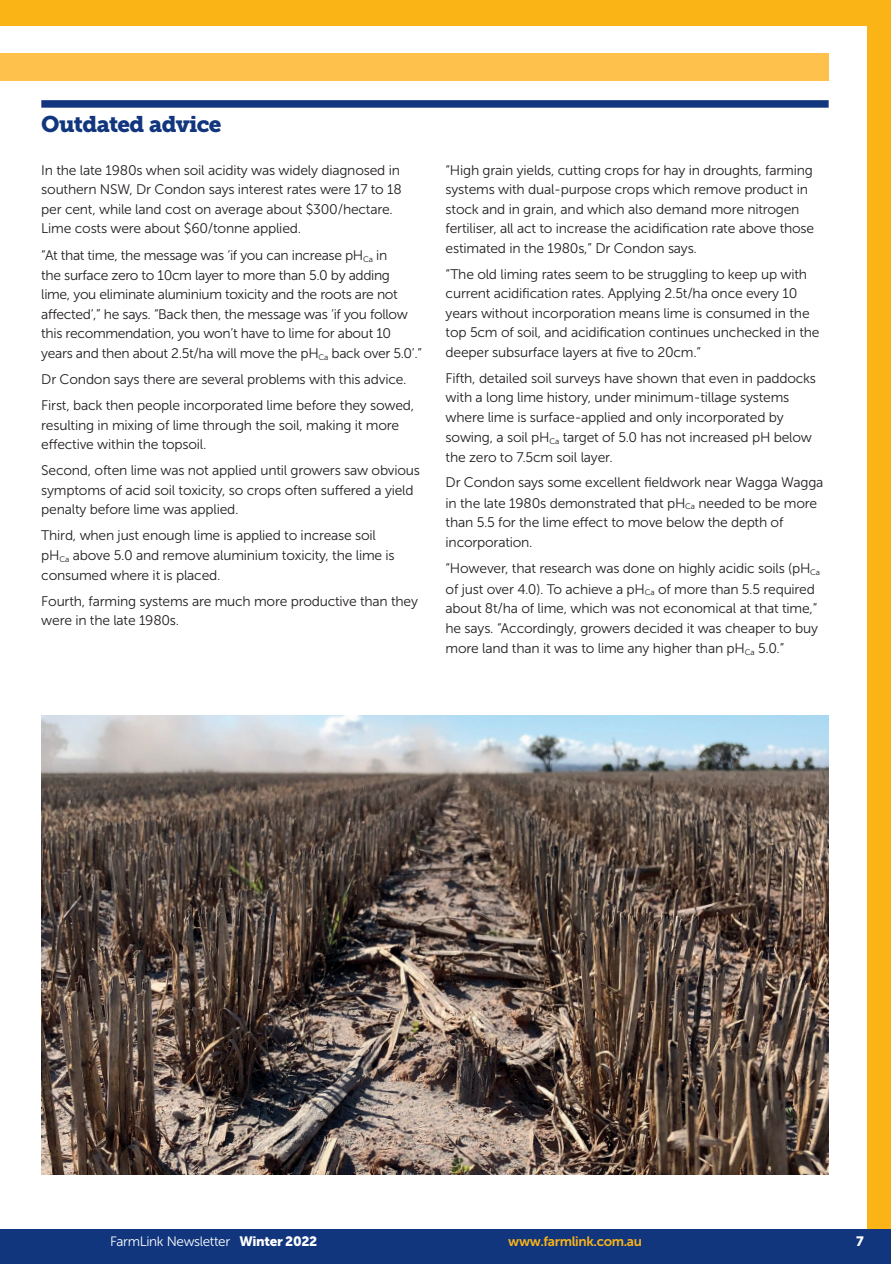
<style>
.page{position:relative;width:891px;height:1264px;background:#fff}
.page>*{position:absolute;margin:0;border:0;box-sizing:border-box;transform-origin:0 0}
.t1{font:22.5px "Museo Slab 900";letter-spacing:-.03em;color:#11367e}
.t2{font:13.8px/19.5px "Museo Sans 300";letter-spacing:-.015em;color:#231f20}
.t3{font:13.5px "Museo Sans 300";letter-spacing:-.025em;color:#fff}
.t4{font:13.5px "Museo Sans 700";letter-spacing:-.025em;color:#fbb416}
.t5{font:13.5px "Museo Sans 900";color:#fff}
.s1{font-family:"Museo Sans 900"}
</style>
<div class="page">
<div style="left:866px;top:0;width:24px;height:1233px;background:#fbb416"></div>
<div style="left:0;top:0;width:890px;height:25px;background:#fbb416"></div>
<div style="left:0;top:53px;width:828px;height:28px;background:#fec24c"></div>
<div style="left:0;top:1229px;width:890px;height:34px;background:#11367e"></div>
<div style="left:41px;top:100px;width:787px;height:8px;background:#11367e"></div>
<img style="left:41px;top:715px;width:787px;height:459px">
<h1 class="t1" style="left:41px;top:111px;width:182px">Outdated advice</h1>
<p class="t2" style="left:41px;top:160px;width:362px">In the late 1980s when soil acidity was widely diagnosed in southern NSW, Dr Condon says interest rates were 17 to 18 per cent, while land cost on average about $300/hectare.<br>Lime costs were about $60/tonne applied.</p>
<p class="t2" style="left:41px;top:245px;width:382px">“At that time, the message was ‘if you can increase pH<sub>Ca</sub> in<br>the surface zero to 10cm layer to more than 5.0 by adding lime, you eliminate aluminium toxicity and the roots are not affected’,” he says. “Back then, the message was ‘if you follow this recommendation, you won’t have to lime for about 10 years and then about 2.5t/ha will move the pH<sub>Ca</sub> back over 5.0’.”</p>
<p class="t2" style="left:41px;top:366px;width:374px;line-height:26px">Dr Condon says there are several problems with this advice.<br>First, back then people incorporated lime before they sowed,</p>
<p class="t2" style="left:41px;top:415px;width:359px">resulting in mixing of lime through the soil, making it more effective within the topsoil.</p>
<p class="t2" style="left:41px;top:460px;width:380px">Second, often lime was not applied until growers saw obvious symptoms of acid soil toxicity, so crops often suffered a yield penalty before lime was applied.</p>
<p class="t2" style="left:41px;top:525px;width:355px;line-height:20px">Third, when just enough lime is applied to increase soil pH<sub>Ca</sub> above 5.0 and remove aluminium toxicity, the lime is consumed where it is placed.</p>
<p class="t2" style="left:41px;top:591px;width:378px">Fourth, farming systems are much more productive than they were in the late 1980s.</p>
<p class="t2" style="left:445px;top:160px;width:370px">“High grain yields, cutting crops for hay in droughts, farming systems with dual-purpose crops which remove product in stock and in grain, and which also demand more nitrogen fertiliser, all act to increase the acidification rate above those estimated in the 1980s,” Dr Condon says.</p>
<p class="t2" style="left:445px;top:264px;width:375px">“The old liming rates seem to be struggling to keep up with current acidification rates. Applying 2.5t/ha once every 10 years without incorporation means lime is consumed in the top 5cm of soil, and acidification continues unchecked in the deeper subsurface layers at five to 20cm.”</p>
<p class="t2" style="left:445px;top:368px;width:372px">Fifth, detailed soil surveys have shown that even in paddocks with a long lime history, under minimum-tillage systems where lime is surface-applied and only incorporated by sowing, a soil pH<sub>Ca</sub> target of 5.0 has not increased pH below the zero to 7.5cm soil layer.</p>
<p class="t2" style="left:445px;top:473px;width:379px">Dr Condon says some excellent fieldwork near Wagga Wagga in the late 1980s demonstrated that pH<sub>Ca</sub> needed to be more than 5.5 for the lime effect to move below the depth of incorporation.</p>
<p class="t2" style="left:445px;top:559px;width:376px">“However, that research was done on highly acidic soils (pH<sub>Ca </sub>of just over 4.0). To achieve a pH<sub>Ca</sub> of more than 5.5 required about 8t/ha of lime, which was not economical at that time,” he says. “Accordingly, growers decided it was cheaper to buy more land than it was to lime any higher than pH<sub>Ca</sub> 5.0.”</p>
<p class="t3" style="left:110px;top:1233px;width:208px">FarmLink Newsletter <span class="s1">Winter 2022</span></p>
<p class="t4" style="left:508px;top:1233px;width:135px">www.farmlink.com.au</p>
<p class="t5" style="left:855px;top:1233px;width:9px">7</p>
</div>
